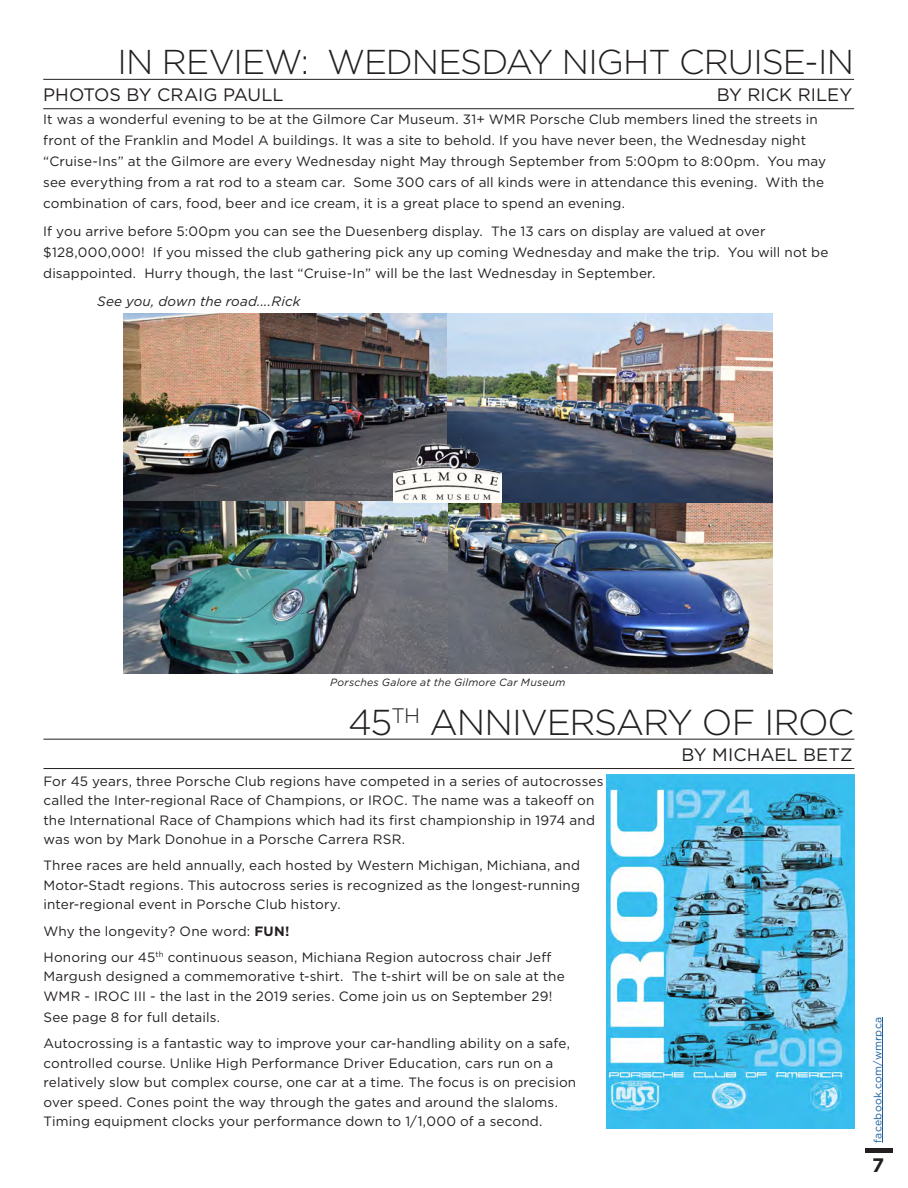
<style>
.page{position:relative;width:908px;height:1188px;background:#fff}
.page>*{position:absolute;margin:0;border:0;box-sizing:border-box;transform-origin:0 0}
.Interior_Headline{font:300 36px "Gotham";letter-spacing:-.03em;color:#231f20}
.Interior_Headline-2{font:300 34.5px "Gotham";letter-spacing:-.025em;color:#231f20}
.Frontpage_Month{font:700 19.5px "Gotham";color:#231f20}
.Interior_Sub_Head{font:18px "Gotham";color:#231f20}
.Interior_Body_Copy{font:13.5px/19.5px "Gotham";letter-spacing:.01em;color:#231f20}
.Interior_Body_Copy-2{font:italic 13.5px "Gotham";letter-spacing:.005em;color:#231f20}
.t1{font:italic 10.5px "Gotham";letter-spacing:.02em;color:#231f20}
.Pagination{font:10.5px "Gotham";letter-spacing:.025em;color:#175d9e}
.s1{font-weight:700}
</style>
<div class="page">
<hr style="left:881px;top:1017px;width:1px;height:126px;background:#175d9e">
<div style="left:864px;top:1148px;width:27px;height:5px;background:#231f20"></div>
<hr style="left:43px;top:79px;width:810px;height:1px;background:#231f20">
<hr style="left:43px;top:108px;width:810px;height:1px;background:#231f20">
<img style="left:123px;top:314px;width:648px;height:187px">
<img style="left:123px;top:501px;width:648px;height:173px">
<img style="left:393px;top:439px;width:109px;height:64px">
<hr style="left:43px;top:739px;width:811px;height:1px;background:#231f20">
<hr style="left:43px;top:768px;width:811px;height:1px;background:#231f20">
<img style="left:606px;top:775px;width:248px;height:354px">
<p class="Interior_Headline-2" style="left:117px;top:40px;width:738px">IN REVIEW: WEDNESDAY NIGHT CRUISE-IN</p>
<p class="Interior_Sub_Head" style="left:43px;top:83px;width:242px">PHOTOS BY CRAIG PAULL</p>
<p class="Interior_Sub_Head" style="left:716px;top:83px;width:137px">BY RICK RILEY</p>
<p class="Interior_Body_Copy" style="left:43px;top:109px;width:784px;line-height:21px">It was a wonderful evening to be at the Gilmore Car Museum. 31+ WMR Porsche Club members lined the streets in front of the Franklin and Model A buildings. It was a site to behold. If you have never been, the Wednesday night “Cruise-Ins” at the Gilmore are every Wednesday night May through September from 5:00pm to 8:00pm. You may see everything from a rat rod to a steam car. Some 300 cars of all kinds were in attendance this evening. With the combination of cars, food, beer and ice cream, it is a great place to spend an evening.</p>
<p class="Interior_Body_Copy" style="left:43px;top:220px;width:786px;line-height:21px">If you arrive before 5:00pm you can see the Duesenberg display. The 13 cars on display are valued at over $128,000,000! If you missed the club gathering pick any up coming Wednesday and make the trip. You will not be disappointed. Hurry though, the last “Cruise-In” will be the last Wednesday in September.</p>
<p class="Interior_Body_Copy-2" style="left:97px;top:292px;width:205px">See you, down the road....Rick</p>
<p class="t1" style="left:330px;top:675px;width:236px">Porsches Galore at the Gilmore Car Museum</p>
<p class="Interior_Headline" style="left:348px;top:700px;width:507px">45<sup>TH</sup> ANNIVERSARY OF IROC</p>
<p class="Interior_Sub_Head" style="left:681px;top:743px;width:173px">BY MICHAEL BETZ</p>
<p class="Interior_Body_Copy" style="left:43px;top:771px;width:561px">For 45 years, three Porsche Club regions have competed in a series of autocrosses called the Inter-regional Race of Champions, or IROC. The name was a takeoff on the International Race of Champions which had its first championship in 1974 and was won by Mark Donohue in a Porsche Carrera RSR.</p>
<p class="Interior_Body_Copy" style="left:43px;top:855px;width:538px;text-align:justify">Three races are held annually, each hosted by Western Michigan, Michiana, and Motor-Stadt regions. This autocross series is recognized as the longest-running inter-regional event in Porsche Club history.</p>
<p class="Interior_Body_Copy" style="left:43px;top:921px;width:247px">Why the longevity? One word: <span class="s1">FUN!</span></p>
<p class="Interior_Body_Copy" style="left:43px;top:947px;width:522px">Honoring our 45<sup>th</sup> continuous season, Michiana Region autocross chair Jeff<br>Margush designed a commemorative t-shirt. The t-shirt will be on sale at the<br>WMR - IROC III - the last in the 2019 series. Come join us on September 29!</p>
<p class="Interior_Body_Copy" style="left:43px;top:1007px;width:178px">See page 8 for full details.</p>
<p class="Interior_Body_Copy" style="left:43px;top:1033px;width:534px">Autocrossing is a fantastic way to improve your car-handling ability on a safe, controlled course. Unlike High Performance Driver Education, cars run on a relatively slow but complex course, one car at a time. The focus is on precision over speed. Cones point the way through the gates and around the slaloms.<br>Timing equipment clocks your performance down to 1/1,000 of a second.</p>
<p class="Pagination" style="left:870px;top:1143px;width:127px;rotate:-90deg">facebook.com/wmrpca</p>
<p class="Frontpage_Month" style="left:871px;top:1153px;width:14px">7</p>
</div>
